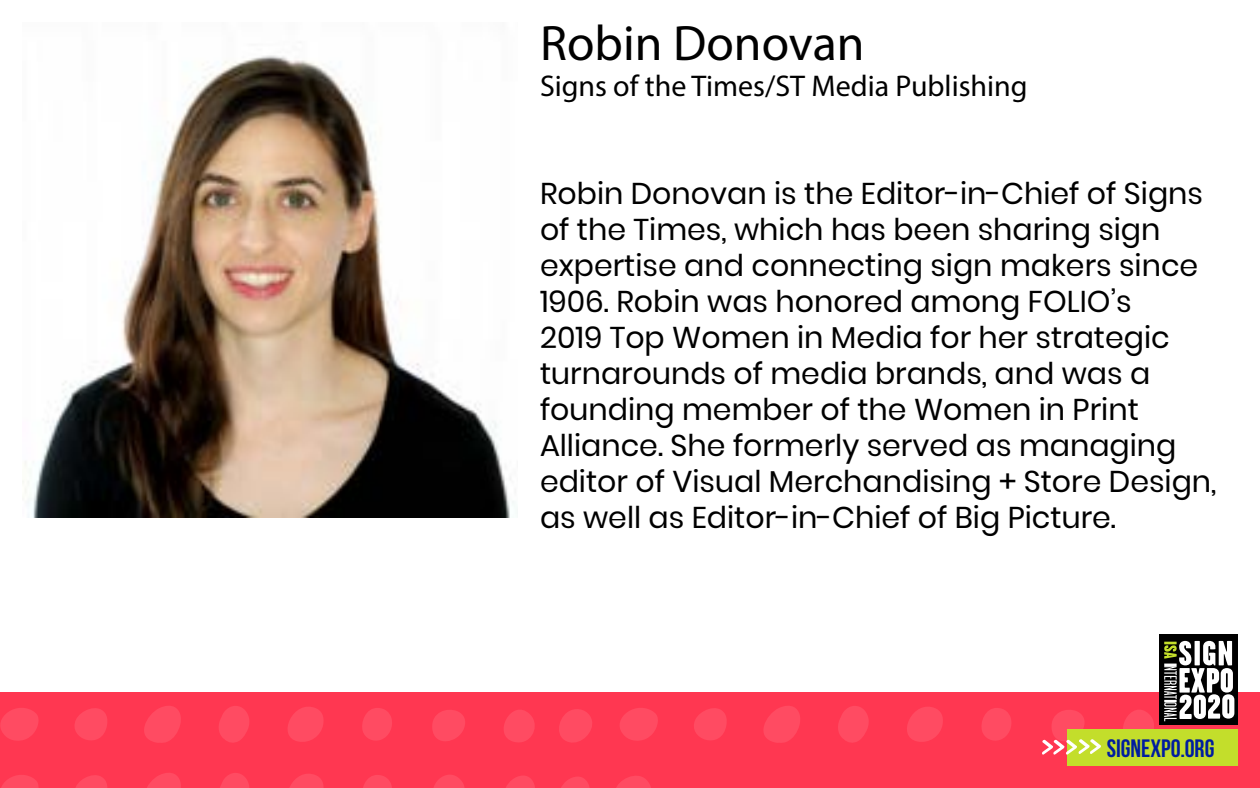
<style>
.page{position:relative;width:1260px;height:788px;background:#fff}
.page>*{position:absolute;margin:0;border:0;box-sizing:border-box;transform-origin:0 0}
.t1{font:50px "Myriad Pro";color:#000}
.t2{font:30px/36px "Poppins";color:#000}
.t3{font:30px "Myriad Pro";color:#000}
.t4{font:700 25px "Bebas Neue";color:#001d9f}
</style>
<div class="page">
<img style="left:22px;top:55px;width:492px;height:462px">
<div style="left:0;top:692px;width:1260px;height:96px;background:#ff3751"></div>
<svg style="left:1px;top:775px;width:38px;height:13px"></svg>
<svg style="left:147px;top:773px;width:34px;height:15px"></svg>
<svg style="left:290px;top:774px;width:34px;height:14px"></svg>
<svg style="left:363px;top:775px;width:29px;height:13px"></svg>
<svg style="left:506px;top:776px;width:29px;height:12px"></svg>
<svg style="left:434px;top:775px;width:30px;height:13px"></svg>
<svg style="left:220px;top:773px;width:29px;height:15px"></svg>
<svg style="left:76px;top:775px;width:31px;height:13px"></svg>
<svg style="left:0;top:708px;width:39px;height:33px"></svg>
<svg style="left:144px;top:706px;width:37px;height:37px"></svg>
<svg style="left:288px;top:707px;width:36px;height:35px"></svg>
<svg style="left:362px;top:708px;width:30px;height:33px"></svg>
<svg style="left:504px;top:710px;width:31px;height:32px"></svg>
<svg style="left:561px;top:777px;width:29px;height:11px"></svg>
<svg style="left:559px;top:709px;width:33px;height:34px"></svg>
<svg style="left:616px;top:776px;width:35px;height:12px"></svg>
<svg style="left:432px;top:710px;width:33px;height:31px"></svg>
<svg style="left:219px;top:706px;width:30px;height:37px"></svg>
<svg style="left:75px;top:708px;width:32px;height:32px"></svg>
<svg style="left:620px;top:708px;width:38px;height:33px"></svg>
<svg style="left:763px;top:706px;width:37px;height:37px"></svg>
<svg style="left:907px;top:707px;width:36px;height:35px"></svg>
<svg style="left:982px;top:708px;width:29px;height:33px"></svg>
<svg style="left:838px;top:706px;width:31px;height:37px"></svg>
<svg style="left:694px;top:708px;width:33px;height:32px"></svg>
<div style="left:1067px;top:729px;width:171px;height:36px;background:#c3de2b"></div>
<svg style="left:1042px;top:710px;width:59px;height:45px"></svg>
<div style="left:1159px;top:634px;width:79px;height:91px;background:#000"></div>
<svg style="left:1123px;top:640px;width:111px;height:89px"></svg>
<h1 class="t1" style="left:540px;top:12px;width:326px">Robin Donovan</h1>
<p class="t3" style="left:540px;top:67px;width:489px">Signs of the Times/ST Media Publishing</p>
<p class="t2" style="left:540px;top:176px;width:678px">Robin Donovan is the Editor-in-Chief of Signs of the Times, which has been sharing sign expertise and connecting sign makers since 1906. Robin was honored among FOLIO’s<br>2019 Top Women in Media for her strategic turnarounds of media brands, and was a founding member of the Women in Print Alliance. She formerly served as managing editor of Visual Merchandising + Store Design, as well as Editor-in-Chief of Big Picture.</p>
<p class="t4" style="left:1107px;top:734px;width:109px">SIGNEXPO.ORG</p>
</div>
